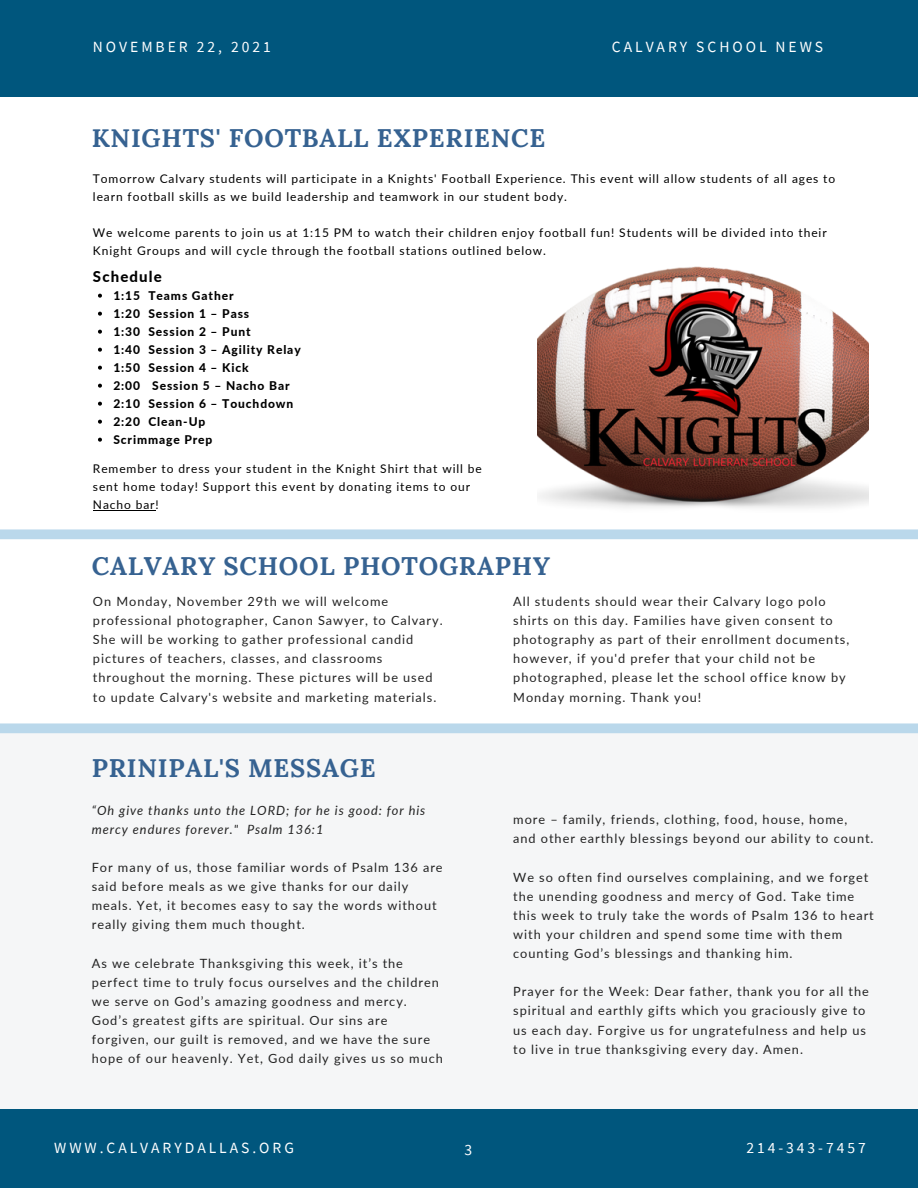
<style>
.page{position:relative;width:918px;height:1188px;background:#fff}
.page>*{position:absolute;margin:0;border:0;box-sizing:border-box;transform-origin:0 0}
.t1{font:700 25.35px "Lora";letter-spacing:.03em;color:#366291}
.t2{font:15.6px "Source Sans Pro";letter-spacing:.19em;color:#fff}
.t3{font:800 15px "Lato";letter-spacing:.075em;color:#000}
.t4{font:12.75px/19px "Lato";letter-spacing:.075em;color:#222}
.t5{font:italic 12.75px/19px "Lato";letter-spacing:.075em;color:#222}
.t6{font:12px/18px "Lato";letter-spacing:.075em;color:#000}
.t7{font:800 12px "Lato";letter-spacing:.075em;color:#000}
</style>
<div class="page">
<div style="left:0;top:0;width:918px;height:96px;background:#00567d"></div>
<div style="left:0;top:1109px;width:918px;height:79px;background:#00567d"></div>
<svg style="left:0;top:723px;width:918px;height:10px;background:#bdd9eb"></svg>
<img style="left:538px;top:267px;width:331px;height:241px">
<svg style="left:98px;top:294px;width:4px;height:4px"></svg>
<svg style="left:98px;top:312px;width:4px;height:4px"></svg>
<svg style="left:98px;top:330px;width:4px;height:4px"></svg>
<svg style="left:98px;top:348px;width:4px;height:4px"></svg>
<svg style="left:98px;top:366px;width:4px;height:4px"></svg>
<svg style="left:98px;top:384px;width:4px;height:4px"></svg>
<svg style="left:98px;top:402px;width:4px;height:4px"></svg>
<svg style="left:98px;top:420px;width:4px;height:4px"></svg>
<svg style="left:98px;top:438px;width:4px;height:4px"></svg>
<hr style="left:93px;top:510px;width:63px;height:1px;background:#000">
<svg style="left:0;top:529px;width:918px;height:10px;background:#bdd9eb"></svg>
<p class="t2" style="left:93px;top:37px;width:179px">NOVEMBER 22, 2021</p>
<p class="t2" style="left:612px;top:37px;width:213px">CALVARY SCHOOL NEWS</p>
<p class="t1" style="left:92px;top:122px;width:455px">KNIGHTS' FOOTBALL EXPERIENCE</p>
<p class="t6" style="left:93px;top:169px;width:744px">Tomorrow Calvary students will participate in a Knights' Football Experience. This event will allow students of all ages to learn football skills as we build leadership and teamwork in our student body.</p>
<p class="t6" style="left:93px;top:223px;width:735px">We welcome parents to join us at 1:15 PM to watch their children enjoy football fun! Students will be divided into their<br>Knight Groups and will cycle through the football stations outlined below.</p>
<p class="t3" style="left:93px;top:267px;width:70px">Schedule</p>
<p class="t7" style="left:113px;top:288px;width:122px">1:15 Teams Gather</p>
<p class="t7" style="left:113px;top:306px;width:137px">1:20 Session 1 – Pass</p>
<p class="t7" style="left:113px;top:324px;width:139px">1:30 Session 2 – Punt</p>
<p class="t7" style="left:113px;top:342px;width:189px">1:40 Session 3 – Agility Relay</p>
<p class="t7" style="left:113px;top:360px;width:137px">1:50 Session 4 – Kick</p>
<p class="t7" style="left:113px;top:378px;width:178px">2:00 Session 5 – Nacho Bar</p>
<p class="t7" style="left:113px;top:396px;width:181px">2:10 Session 6 – Touchdown</p>
<p class="t7" style="left:113px;top:414px;width:94px">2:20 Clean-Up</p>
<p class="t7" style="left:113px;top:432px;width:101px">Scrimmage Prep</p>
<p class="t6" style="left:93px;top:459px;width:390px">Remember to dress your student in the Knight Shirt that will be sent home today! Support this event by donating items to our<br>Nacho bar!</p>
<p class="t1" style="left:92px;top:550px;width:460px">CALVARY SCHOOL PHOTOGRAPHY</p>
<p class="t4" style="left:93px;top:591px;width:351px">On Monday, November 29th we will welcome professional photographer, Canon Sawyer, to Calvary.<br>She will be working to gather professional candid pictures of teachers, classes, and classrooms throughout the morning. These pictures will be used to update Calvary's website and marketing materials.</p>
<p class="t4" style="left:513px;top:591px;width:338px">All students should wear their Calvary logo polo shirts on this day. Families have given consent to photography as part of their enrollment documents, however, if you'd prefer that your child not be photographed, please let the school office know by Monday morning. Thank you!</p>
<p class="t1" style="left:92px;top:751px;width:285px">PRINIPAL'S MESSAGE</p>
<p class="t5" style="left:92px;top:800px;width:335px">“Oh give thanks unto the LORD; for he is good: for his mercy endures forever." Psalm 136:1</p>
<p class="t4" style="left:92px;top:857px;width:352px">For many of us, those familiar words of Psalm 136 are said before meals as we give thanks for our daily meals. Yet, it becomes easy to say the words without really giving them much thought.</p>
<p class="t4" style="left:92px;top:953px;width:353px">As we celebrate Thanksgiving this week, it’s the perfect time to truly focus ourselves and the children we serve on God’s amazing goodness and mercy.<br>God’s greatest gifts are spiritual. Our sins are forgiven, our guilt is removed, and we have the sure hope of our heavenly. Yet, God daily gives us so much</p>
<p class="t4" style="left:513px;top:810px;width:362px">more – family, friends, clothing, food, house, home,<br>and other earthly blessings beyond our ability to count.</p>
<p class="t4" style="left:513px;top:867px;width:362px">We so often find ourselves complaining, and we forget the unending goodness and mercy of God. Take time this week to truly take the words of Psalm 136 to heart with your children and spend some time with them counting God’s blessings and thanking him.</p>
<p class="t4" style="left:513px;top:982px;width:357px">Prayer for the Week: Dear father, thank you for all the spiritual and earthly gifts which you graciously give to us each day. Forgive us for ungratefulness and help us to live in true thanksgiving every day. Amen.</p>
<p class="t2" style="left:54px;top:1137px;width:241px">WWW.CALVARYDALLAS.ORG</p>
<p class="t2" style="left:464px;top:1140px;width:9px">3</p>
<p class="t2" style="left:746px;top:1137px;width:121px">214-343-7457</p>
</div>
